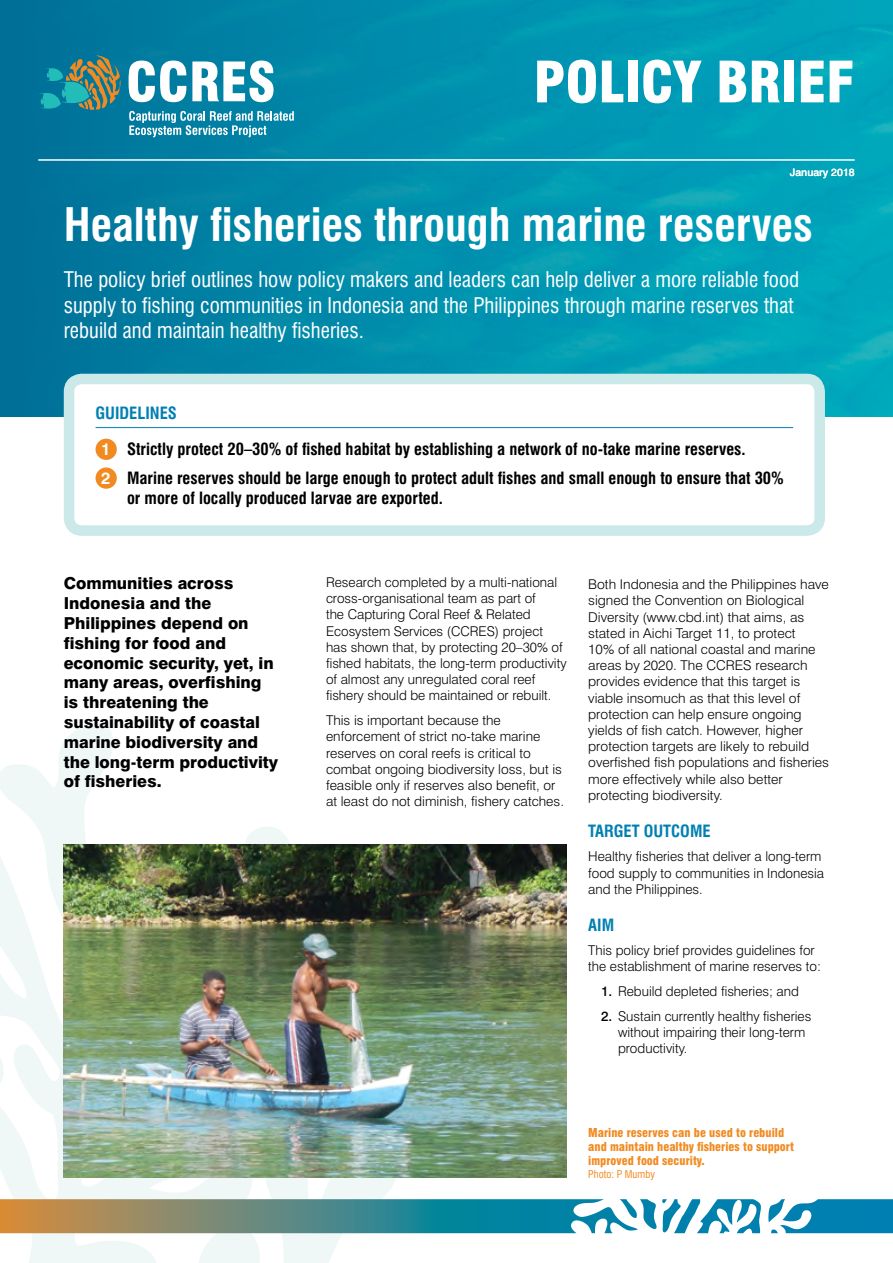
<style>
.page{position:relative;width:893px;height:1263px;background:#fff}
.page>*{position:absolute;margin:0;border:0;box-sizing:border-box;transform-origin:0 0}
.t1{font:900 condensed 55.5px "Swiss 721 BT";color:#fff}
.t2{font:700 condensed 45px "Swiss 721 BT";color:#fff}
.t3{font:condensed 21px/25.2px "Swiss 721 BT";color:#fff}
.t4{font:800 16.5px/19.8px "Swiss 721 BT";color:#000}
.t5{font:700 condensed 16.5px/28.8px "Swiss 721 BT";color:#000}
.t6{font:700 condensed 16.5px "Swiss 721 BT";color:#0080b2}
.t7{font:300 13.5px/16.2px "Swiss 721 BT";color:#000}
.t8{font:900 condensed 12px/14.4px "Swiss 721 BT";color:#f18b21}
.t9{font:condensed 10.5px "Swiss 721 BT";color:#f18b21}
.t10{font:500 10.5px "Swiss 721 BT";color:#fff}
.s1{font-stretch:normal;color:#fff}
.s2{font-weight:500}
</style>
<div class="page">
<img style="left:0;top:0;width:893px;height:417px">
<svg style="left:0;top:723px;width:397px;height:540px"></svg>
<svg style="left:129px;top:61px;width:145px;height:41px"></svg>
<svg style="left:38px;top:55px;width:83px;height:55px"></svg>
<svg style="left:129px;top:111px;width:165px;height:26px"></svg>
<hr style="left:38px;top:159px;width:817px;height:2px;background:#fff">
<img style="left:64px;top:844px;width:503px;height:334px">
<div style="left:69px;top:379px;width:751px;height:151px;background:#fff;border-radius:13px"></div>
<hr style="left:96px;top:427px;width:697px;height:1px;background:#0080b2">
<div style="left:96px;top:439px;width:21px;height:21px;background:#f18b21;border-radius:50%"></div>
<div style="left:96px;top:467px;width:21px;height:22px;background:#f18b21;border-radius:50%"></div>
<div style="left:64px;top:374px;width:761px;height:162px;border:10px solid #cae9e8;border-radius:13px"></div>
<svg style="left:0;top:1199px;width:893px;height:34px"></svg>
<h1 class="t1" style="left:534px;top:49px;width:322px">POLICY BRIEF</h1>
<p class="t10" style="left:790px;top:166px;width:66px">January 2018</p>
<h2 class="t2" style="left:64px;top:198px;width:751px">Healthy fisheries through marine reserves</h2>
<h3 class="t3" style="left:64px;top:267px;width:737px">The policy brief outlines how policy makers and leaders can help deliver a more reliable food supply to fishing communities in Indonesia and the Philippines through marine reserves that rebuild and maintain healthy fisheries.</h3>
<p class="t6" style="left:96px;top:403px;width:83px">GUIDELINES</p>
<p class="t5" style="left:101px;top:435px;width:684px"><span class="s1">1</span> Strictly protect 20–30% of fished habitat by establishing a network of no-take marine reserves.<br><span class="s1">2</span> Marine reserves should be large enough to protect adult fishes and small enough to ensure that 30%</p>
<p class="t5" style="left:127px;top:484px;width:317px">or more of locally produced larvae are exported.</p>
<p class="t4" style="left:64px;top:573px;width:216px">Communities across<br>Indonesia and the<br>Philippines depend on fishing for food and economic security, yet, in many areas, overfishing is threatening the sustainability of coastal marine biodiversity and the long-term productivity of fisheries.</p>
<p class="t7" style="left:326px;top:574px;width:242px">Research completed by a multi-national cross-organisational team as part of<br>the Capturing Coral Reef &amp; Related Ecosystem Services (CCRES) project has shown that, by protecting 20–30% of fished habitats, the long-term productivity of almost any unregulated coral reef fishery should be maintained or rebuilt.</p>
<p class="t7" style="left:326px;top:712px;width:240px">This is important because the enforcement of strict no-take marine reserves on coral reefs is critical to combat ongoing biodiversity loss, but is feasible only if reserves also benefit, or at least do not diminish, fishery catches.</p>
<p class="t7" style="left:588px;top:576px;width:242px">Both Indonesia and the Philippines have signed the Convention on Biological Diversity (www.cbd.int) that aims, as stated in Aichi Target 11, to protect<br>10% of all national coastal and marine areas by 2020. The CCRES research provides evidence that this target is viable insomuch as that this level of protection can help ensure ongoing yields of fish catch. However, higher protection targets are likely to rebuild overfished fish populations and fisheries more effectively while also better protecting biodiversity.</p>
<p class="t6" style="left:588px;top:821px;width:124px">TARGET OUTCOME</p>
<p class="t7" style="left:588px;top:848px;width:237px">Healthy fisheries that deliver a long-term food supply to communities in Indonesia and the Philippines.</p>
<p class="t6" style="left:588px;top:915px;width:27px">AIM</p>
<p class="t7" style="left:588px;top:942px;width:234px">This policy brief provides guidelines for the establishment of marine reserves to:</p>
<p class="t7" style="left:601px;top:983px;width:199px"><span class="s2">1.</span> Rebuild depleted fisheries; and</p>
<p class="t7" style="left:618px;top:1008px;width:195px;text-indent:-17px"><span class="s2">2.</span> Sustain currently healthy fisheries without impairing their long-term productivity.</p>
<p class="t8" style="left:588px;top:1125px;width:207px">Marine reserves can be used to rebuild and maintain healthy fisheries to support improved food security.</p>
<p class="t9" style="left:588px;top:1168px;width:68px">Photo: P Mumby</p>
</div>
